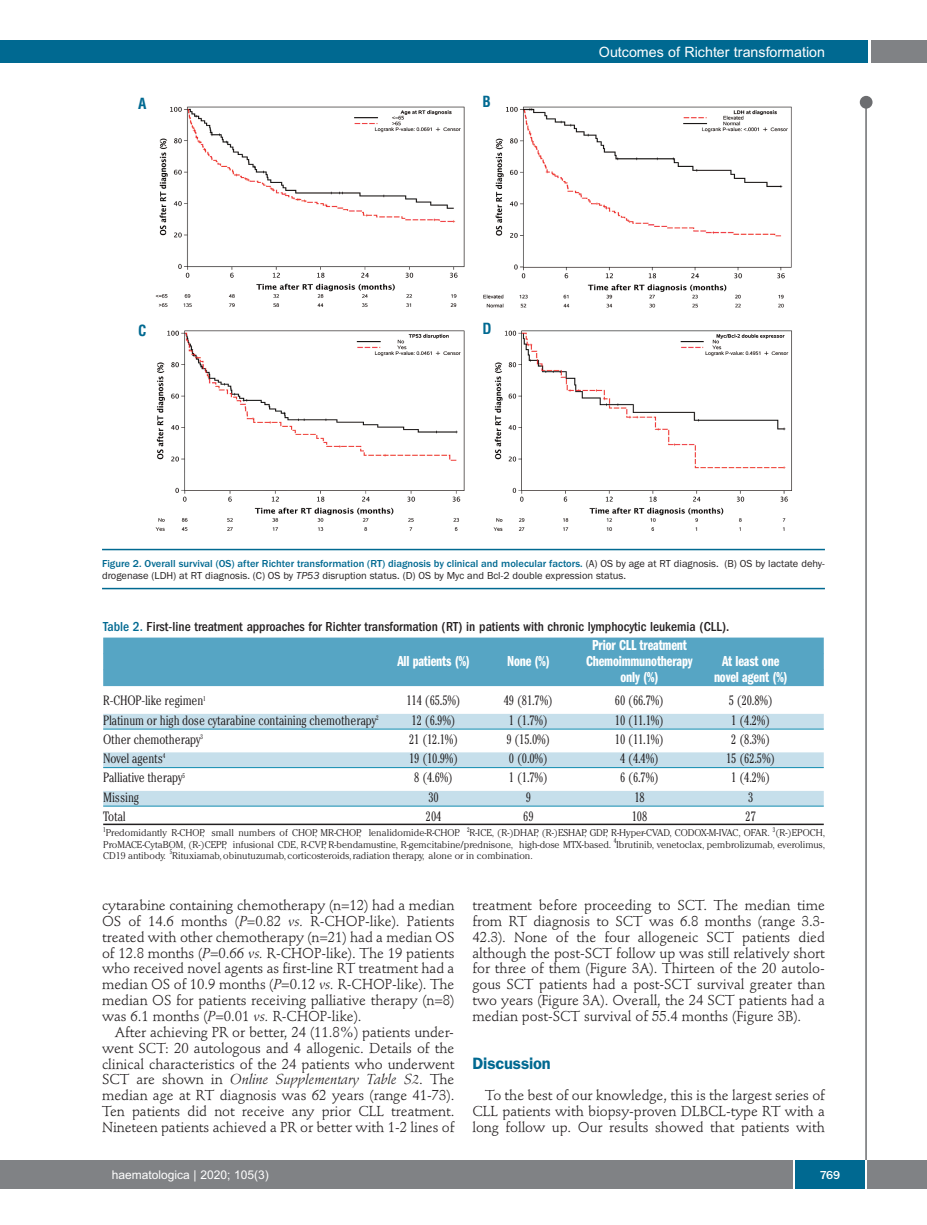
<style>
.page{position:relative;width:927px;height:1225px;background:#fff}
.page>*{position:absolute;margin:0;border:0;box-sizing:border-box;transform-origin:0 0}
.t1{font:600 16.5px "Franklin Gothic";letter-spacing:-.01em;color:#006991}
.t2{font:15px "Franklin Gothic Demi Cmpr";letter-spacing:-.01em;color:#fff}
.t3{font:700 condensed 15px "Helvetica";color:#006991}
.t4{font:14.25px/15.9px "Stempel Schneidler";letter-spacing:-.005em;color:#231f20;text-align:justify}
.t5{font:14.25px "Arial";color:#fff}
.t6{font:300 condensed 13.5px "Cheltenham";letter-spacing:-.01em;color:#231f20}
.t7{font:500 condensed 13.5px "Franklin Gothic";color:#231f20}
.t8{font:12px "Arial";color:#fff}
.t9{font:500 12px "Franklin Gothic";color:#fff}
.t10{font:10.5px/12px "Franklin Gothic";color:#231f20}
.t11{font:300 9.75px "Cheltenham";color:#231f20}
.t12{font:300 condensed 6.75px "Cheltenham";color:#231f20}
.s1{font-weight:500;color:#006991}
.s2{font-style:italic}
.s3{color:#006991}
</style>
<div class="page">
<div style="left:860px;top:96px;width:12px;height:13px;background:#6c6d70;border-radius:50%"></div>
<hr style="left:865px;top:98px;width:2px;height:1062px;background:#6c6d70">
<div style="left:871px;top:40px;width:56px;height:22px;background:#808285"></div>
<div style="left:18px;top:40px;width:849px;height:22px;background:#006991"></div>
<div style="left:17px;top:1160px;width:910px;height:28px;background:#808285"></div>
<div style="left:795px;top:1160px;width:70px;height:28px;background:#006991"></div>
<hr style="left:793px;top:1160px;width:2px;height:28px;background:#fff">
<hr style="left:865px;top:1160px;width:2px;height:28px;background:#fff">
<div style="left:0;top:40px;width:19px;height:22px;background:#006991"></div>
<div style="left:0;top:1160px;width:18px;height:28px;background:#808285"></div>
<img style="left:155px;top:106px;width:637px;height:425px">
<hr style="left:102px;top:549px;width:723px;height:1px;background:#006991">
<hr style="left:102px;top:588px;width:723px;height:1px;background:#006991">
<div style="left:103px;top:637px;width:721px;height:17px;background:#56a5c4"></div>
<div style="left:103px;top:653px;width:721px;height:17px;background:#56a5c4"></div>
<div style="left:103px;top:669px;width:721px;height:17px;background:#56a5c4"></div>
<div style="left:103px;top:714px;width:721px;height:15px;background:#c6dfeb"></div>
<hr style="left:103px;top:729px;width:721px;height:1px;background:#0d8aaf">
<div style="left:103px;top:752px;width:721px;height:15px;background:#c6dfeb"></div>
<hr style="left:103px;top:767px;width:721px;height:1px;background:#0d8aaf">
<div style="left:103px;top:791px;width:721px;height:15px;background:#c6dfeb"></div>
<hr style="left:103px;top:806px;width:721px;height:1px;background:#0d8aaf">
<hr style="left:103px;top:823px;width:721px;height:2px;background:#231f20">
<p class="t3" style="left:138px;top:95px;width:10px">A</p>
<p class="t3" style="left:482px;top:93px;width:10px">B</p>
<p class="t3" style="left:138px;top:322px;width:10px">C</p>
<p class="t3" style="left:482px;top:320px;width:11px">D</p>
<p class="t5" style="left:599px;top:44px;width:228px">Outcomes of Richter transformation</p>
<p class="t10" style="left:102px;top:557px;width:724px"><span class="s1">Figure 2. Overall survival (OS) after Richter transformation (RT) diagnosis by clinical and molecular factors.</span> (A) OS by age at RT diagnosis. (B) OS by lactate dehy&shy;drogenase (LDH) at RT diagnosis. (C) OS by <span class="s2">TP53</span> disruption status. (D) OS by Myc and Bcl-2 double expression status.</p>
<p class="t7" style="left:103px;top:621px;width:628px"><span class="s3">Table 2.</span> First-line treatment approaches for Richter transformation (RT) in patients with chronic lymphocytic leukemia (CLL).</p>
<p class="t2" style="left:592px;top:640px;width:96px">Prior CLL treatment</p>
<p class="t2" style="left:397px;top:656px;width:74px">All patients (%)</p>
<p class="t2" style="left:507px;top:656px;width:44px">None (%)</p>
<p class="t2" style="left:586px;top:656px;width:108px">Chemoimmunotherapy</p>
<p class="t2" style="left:722px;top:656px;width:59px">At least one</p>
<p class="t2" style="left:621px;top:672px;width:39px">only (%)</p>
<p class="t2" style="left:714px;top:672px;width:75px">novel agent (%)</p>
<p class="t6" style="left:103px;top:696px;width:104px">R-CHOP-like regimen<sup>1</sup></p>
<p class="t6" style="left:406px;top:696px;width:56px">114 (65.5%)</p>
<p class="t6" style="left:504px;top:696px;width:51px">49 (81.7%)</p>
<p class="t6" style="left:615px;top:696px;width:51px">60 (66.7%)</p>
<p class="t6" style="left:729px;top:696px;width:46px">5 (20.8%)</p>
<p class="t6" style="left:103px;top:715px;width:277px">Platinum or high dose cytarabine containing chemotherapy<sup>2</sup></p>
<p class="t6" style="left:412px;top:715px;width:46px">12 (6.9%)</p>
<p class="t6" style="left:509px;top:715px;width:41px">1 (1.7%)</p>
<p class="t6" style="left:615px;top:715px;width:51px">10 (11.1%)</p>
<p class="t6" style="left:731px;top:715px;width:41px">1 (4.2%)</p>
<p class="t6" style="left:103px;top:734px;width:101px">Other chemotherapy<sup>3</sup></p>
<p class="t6" style="left:409px;top:734px;width:51px">21 (12.1%)</p>
<p class="t6" style="left:506px;top:734px;width:46px">9 (15.0%)</p>
<p class="t6" style="left:615px;top:734px;width:51px">10 (11.1%)</p>
<p class="t6" style="left:731px;top:734px;width:41px">2 (8.3%)</p>
<p class="t6" style="left:103px;top:753px;width:64px">Novel agents<sup>4</sup></p>
<p class="t6" style="left:409px;top:753px;width:51px">19 (10.9%)</p>
<p class="t6" style="left:509px;top:753px;width:41px">0 (0.0%)</p>
<p class="t6" style="left:620px;top:753px;width:41px">4 (4.4%)</p>
<p class="t6" style="left:726px;top:753px;width:51px">15 (62.5%)</p>
<p class="t6" style="left:103px;top:773px;width:83px">Palliative therapy<sup>5</sup></p>
<p class="t6" style="left:414px;top:773px;width:41px">8 (4.6%)</p>
<p class="t6" style="left:509px;top:773px;width:41px">1 (1.7%)</p>
<p class="t6" style="left:620px;top:773px;width:41px">6 (6.7%)</p>
<p class="t6" style="left:731px;top:773px;width:41px">1 (4.2%)</p>
<p class="t6" style="left:103px;top:792px;width:37px">Missing</p>
<p class="t6" style="left:428px;top:792px;width:12px">30</p>
<p class="t6" style="left:526px;top:792px;width:7px">9</p>
<p class="t6" style="left:634px;top:792px;width:12px">18</p>
<p class="t6" style="left:748px;top:792px;width:7px">3</p>
<p class="t6" style="left:103px;top:811px;width:24px">Total</p>
<p class="t6" style="left:426px;top:811px;width:17px">204</p>
<p class="t6" style="left:523px;top:811px;width:12px">69</p>
<p class="t6" style="left:632px;top:811px;width:17px">108</p>
<p class="t6" style="left:746px;top:811px;width:12px">27</p>
<p class="t12" style="left:103px;top:827px;width:4px">1</p>
<p class="t11" style="left:106px;top:829px;width:356px">Predomidantly R-CHOP, small numbers of CHOP, MR-CHOP, lenalidomide-R-CHOP.</p>
<p class="t12" style="left:467px;top:827px;width:4px">2</p>
<p class="t12" style="left:773px;top:827px;width:4px">3</p>
<p class="t11" style="left:470px;top:829px;width:302px">R-ICE, (R-)DHAP, (R-)ESHAP, GDP, R-Hyper-CVAD, CODOX-M-IVAC, OFAR.</p>
<p class="t11" style="left:775px;top:829px;width:51px">(R-)EPOCH,</p>
<p class="t12" style="left:614px;top:838px;width:4px">4</p>
<p class="t11" style="left:103px;top:840px;width:510px">ProMACE-CytaBOM, (R-)CEPP, infusional CDE, R-CVP, R-bendamustine, R-gemcitabine/prednisone, high-dose MTX-based.</p>
<p class="t11" style="left:616px;top:840px;width:210px">Ibrutinib, venetoclax, pembrolizumab, everolimus,</p>
<p class="t12" style="left:170px;top:849px;width:4px">5</p>
<p class="t11" style="left:103px;top:851px;width:64px">CD19 antibody.</p>
<p class="t11" style="left:172px;top:851px;width:362px">Rituxiamab,obinutuzumab, corticosteroids,radiation therapy, alone or in combination.</p>
<p class="t4" style="left:102px;top:898px;width:354px">cytarabine containing chemotherapy (n=12) had a median OS of 14.6 months (<span class="s2">P</span>=0.82 <span class="s2">vs.</span> R-CHOP-like). Patients treated with other chemotherapy (n=21) had a median OS of 12.8 months (<span class="s2">P</span>=0.66 <span class="s2">vs.</span> R-CHOP-like). The 19 patients who received novel agents as first-line RT treatment had a median OS of 10.9 months (<span class="s2">P</span>=0.12 <span class="s2">vs.</span> R-CHOP-like). The median OS for patients receiving palliative therapy (n=8) was 6.1 months (<span class="s2">P</span>=0.01 <span class="s2">vs.</span> R-CHOP-like).</p>
<p class="t4" style="left:102px;top:1025px;width:354px;text-indent:13px">After achieving PR or better, 24 (11.8%) patients under&shy;went SCT: 20 autologous and 4 allogenic. Details of the clinical characteristics of the 24 patients who underwent SCT are shown in <span class="s2">Online Supplementary Table S2</span>. The median age at RT diagnosis was 62 years (range 41-73).<br>Ten patients did not receive any prior CLL treatment.<br>Nineteen patients achieved a PR or better with 1-2 lines of</p>
<p class="t4" style="left:472px;top:898px;width:354px">treatment before proceeding to SCT. The median time from RT diagnosis to SCT was 6.8 months (range 3.3- 42.3). None of the four allogeneic SCT patients died although the post-SCT follow up was still relatively short for three of them (Figure 3A). Thirteen of the 20 autolo&shy;gous SCT patients had a post-SCT survival greater than two years (Figure 3A). Overall, the 24 SCT patients had a median post-SCT survival of 55.4 months (Figure 3B).</p>
<p class="t1" style="left:472px;top:1057px;width:80px">Discussion</p>
<p class="t4" style="left:472px;top:1088px;width:354px;text-indent:13px">To the best of our knowledge, this is the largest series of CLL patients with biopsy-proven DLBCL-type RT with a long follow up. Our results showed that patients with</p>
<p class="t8" style="left:112px;top:1167px;width:158px">haematologica | 2020; 105(3)</p>
<p class="t9" style="left:820px;top:1167px;width:22px">769</p>
</div>
